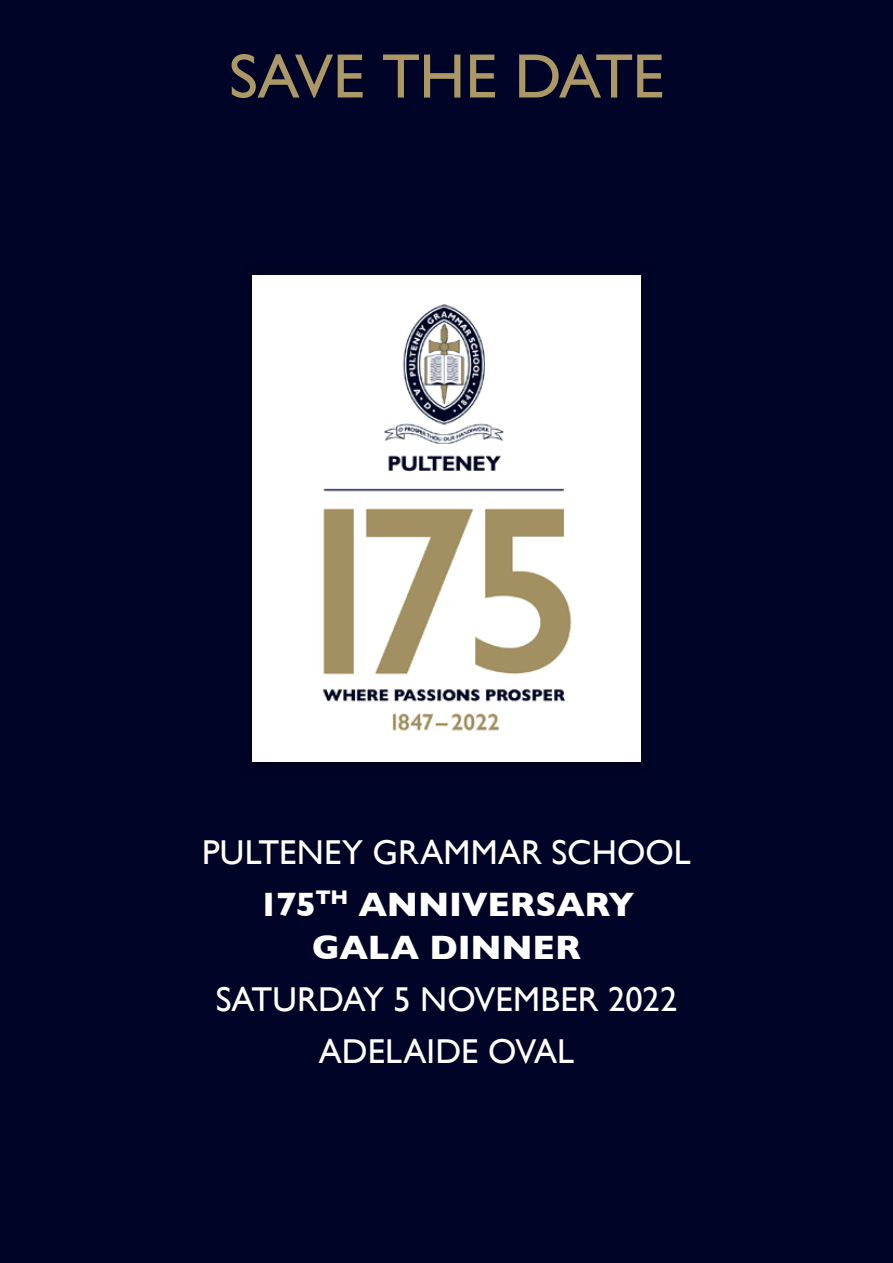
<style>
.page{position:relative;width:893px;height:1263px;background:#fff}
.page>*{position:absolute;margin:0;border:0;box-sizing:border-box;transform-origin:0 0}
.t1{font:63px "Gill Sans";letter-spacing:-.01em;color:#ab9866}
.t2{font:34.5px/52.1px "Gill Sans";letter-spacing:.005em;color:#fff;text-align:center}
.t3{font:700 34.5px "Gill Sans";letter-spacing:-.005em;color:#fff}
.s1{font-weight:700}
</style>
<div class="page">
<div style="left:1px;top:0;width:892px;height:1263px;background:#000426"></div>
<img style="left:252px;top:275px;width:389px;height:487px">
<h1 class="t1" style="left:229px;top:39px;width:436px">SAVE THE DATE</h1>
<p class="t2" style="left:202px;top:826px;width:490px">PULTENEY GRAMMAR SCHOOL<br><span class="s1">175</span><sup>TH</sup> <span class="s1">ANNIVERSARY</span></p>
<p class="t3" style="left:312px;top:920px;width:270px">GALA DINNER</p>
<p class="t2" style="left:216px;top:973px;width:463px">SATURDAY 5 NOVEMBER 2022<br>ADELAIDE OVAL</p>
</div>
